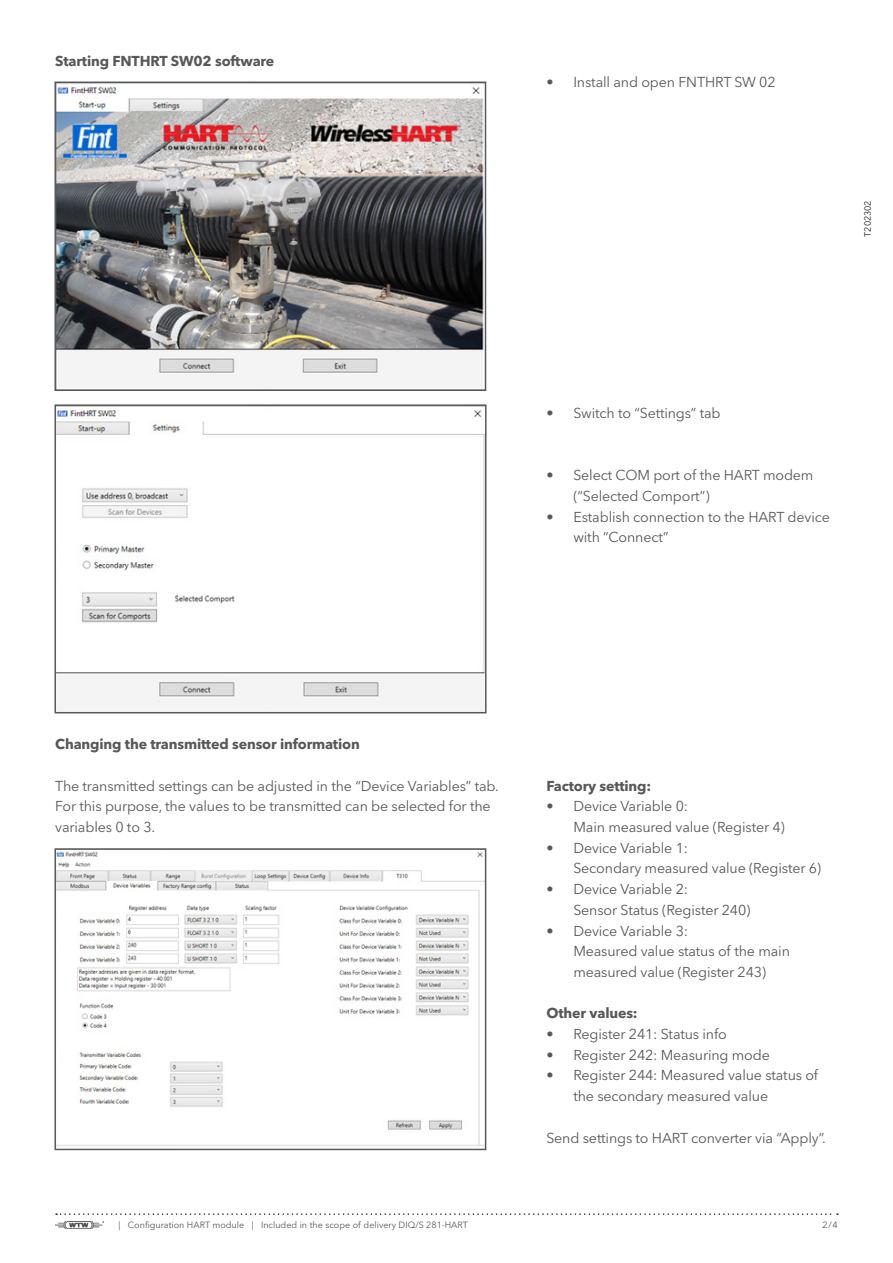
<style>
.page{position:relative;width:893px;height:1263px;background:#fff}
.page>*{position:absolute;margin:0;border:0;box-sizing:border-box;transform-origin:0 0}
.Body_text{font:14.25px/20.7px "Avenir Next LT Pro";letter-spacing:-.01em;color:#57585a}
.Body_text-2{font:700 14.25px "Avenir Next LT Pro";letter-spacing:-.01em;color:#57585a}
.t1{font:9px "Avenir Next LT Pro";color:#57585a}
.t2{font:9px "Avenir Next LT Pro";color:#231f20}
</style>
<div class="page">
<img style="left:58px;top:86px;width:425px;height:302px">
<div style="left:55px;top:82px;width:431px;height:309px;border:2px solid #57585a"></div>
<img style="left:58px;top:407px;width:426px;height:303px">
<div style="left:55px;top:404px;width:432px;height:309px;border:2px solid #57585a"></div>
<img style="left:58px;top:851px;width:425px;height:296px">
<div style="left:55px;top:848px;width:431px;height:302px;border:2px solid #57585a"></div>
<svg style="left:56px;top:1213px;width:782px;height:2px"></svg>
<img style="left:55px;top:1222px;width:49px;height:6px">
<p class="Body_text-2" style="left:55px;top:52px;width:221px">Starting FNTHRT SW02 software</p>
<p class="Body_text" style="left:546px;top:71px;width:231px">• Install and open FNTHRT SW 02</p>
<p class="t2" style="left:862px;top:237px;width:38px;rotate:-90deg">T202302</p>
<p class="Body_text" style="left:546px;top:403px;width:176px">• Switch to “Settings” tab</p>
<p class="Body_text" style="left:573px;top:465px;width:242px;text-indent:-27px">• Select COM port of the HART modem (“Selected Comport”)</p>
<p class="Body_text" style="left:573px;top:506px;width:258px;text-indent:-27px">• Establish connection to the HART device with “Connect”</p>
<p class="Body_text-2" style="left:55px;top:735px;width:306px">Changing the transmitted sensor information</p>
<p class="Body_text" style="left:55px;top:775px;width:445px">The transmitted settings can be adjusted in the “Device Variables” tab.<br>For this purpose, the values to be transmitted can be selected for the variables 0 to 3.</p>
<p class="Body_text-2" style="left:546px;top:777px;width:106px">Factory setting:</p>
<p class="Body_text" style="left:573px;top:796px;width:213px;text-indent:-27px">• Device Variable 0:<br>Main measured value (Register 4)</p>
<p class="Body_text" style="left:573px;top:837px;width:249px;text-indent:-27px">• Device Variable 1:<br>Secondary measured value (Register 6)</p>
<p class="Body_text" style="left:573px;top:879px;width:179px;text-indent:-27px">• Device Variable 2:<br>Sensor Status (Register 240)</p>
<p class="Body_text" style="left:573px;top:920px;width:218px;text-indent:-27px">• Device Variable 3:<br>Measured value status of the main measured value (Register 243)</p>
<p class="Body_text-2" style="left:546px;top:1005px;width:93px">Other values:</p>
<p class="Body_text" style="left:546px;top:1024px;width:182px">• Register 241: Status info</p>
<p class="Body_text" style="left:546px;top:1044px;width:225px">• Register 242: Measuring mode</p>
<p class="Body_text" style="left:573px;top:1065px;width:246px;text-indent:-27px">• Register 244: Measured value status of the secondary measured value</p>
<p class="Body_text" style="left:546px;top:1127px;width:281px">Send settings to HART converter via “Apply”.</p>
<p class="t1" style="left:118px;top:1220px;width:351px">| Configuration HART module | Included in the scope of delivery DIQ/S 281-HART</p>
<p class="t1" style="left:823px;top:1220px;width:17px">2/4</p>
</div>
